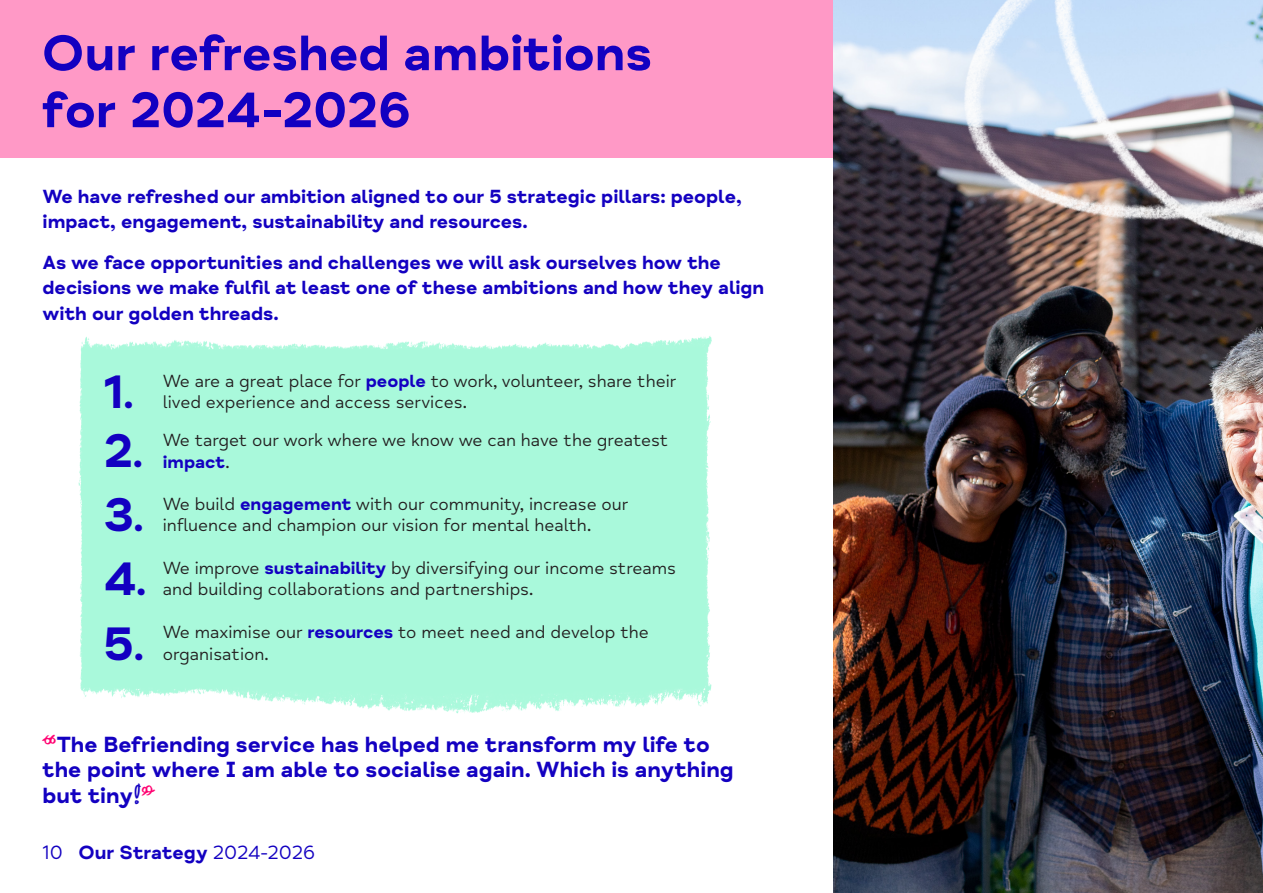
<style>
.page{position:relative;width:1263px;height:893px;background:#fff}
.page>*{position:absolute;margin:0;border:0;box-sizing:border-box;transform-origin:0 0}
.t1{font:51px "Mind Meridian Display";letter-spacing:-.005em;color:#1300c1}
.t2{font:48px "Mind Meridian Display";color:#1300c1}
.t3{font:22.5px/25.5px "Mind Meridian Display";color:#1300c1}
.t4{font:700 19.5px/25.5px "Mind Meridian";color:#1300c1}
.t5{font:19.5px "Mind Meridian";color:#1300c1}
.t6{font:18px/21.6px "Mind Meridian";color:#231f20}
.t7{font:700 18px "Mind Meridian";color:#1300c1}
.s1{font-size:37.5px}
.s2{font-weight:700;color:#1300c1}
.s3{font-weight:400;color:#231f20}
.s4{color:#ff0071}
.s5{font-weight:700}
</style>
<div class="page">
<img style="left:78px;top:336px;width:634px;height:378px">
<div style="left:0;top:0;width:833px;height:157px;background:#ff99c6"></div>
<img style="left:833px;top:0;width:430px;height:893px">
<img style="left:890px;top:0;width:373px;height:464px">
<p class="t1" style="left:42px;top:23px;width:612px">Our refreshed ambitions</p>
<p class="t1" style="left:42px;top:80px;width:371px">for 2024-2026</p>
<p class="t4" style="left:43px;top:184px;width:701px">We have refreshed our ambition aligned to our 5 strategic pillars: people, impact, engagement, sustainability and resources.</p>
<p class="t4" style="left:43px;top:250px;width:723px">As we face opportunities and challenges we will ask ourselves how the decisions we make fulfil at least one of these ambitions and how they align with our golden threads.</p>
<p class="t2" style="left:103px;top:363px;width:32px">1<span class="s1">.</span></p>
<p class="t2" style="left:103px;top:423px;width:41px">2<span class="s1">.</span></p>
<p class="t2" style="left:103px;top:486px;width:42px">3<span class="s1">.</span></p>
<p class="t2" style="left:103px;top:550px;width:45px">4<span class="s1">.</span></p>
<p class="t2" style="left:103px;top:615px;width:42px">5<span class="s1">.</span></p>
<p class="t6" style="left:163px;top:370px;width:515px">We are a great place for <span class="s2">people</span> to work, volunteer, share their lived experience and access services.</p>
<p class="t6" style="left:163px;top:429px;width:507px">We target our work where we know we can have the greatest</p>
<p class="t7" style="left:163px;top:451px;width:68px">impact<span class="s3">.</span></p>
<p class="t6" style="left:163px;top:493px;width:467px">We build <span class="s2">engagement</span> with our community, increase our influence and champion our vision for mental health.</p>
<p class="t6" style="left:163px;top:557px;width:515px">We improve <span class="s2">sustainability</span> by diversifying our income streams and building collaborations and partnerships.</p>
<p class="t6" style="left:163px;top:621px;width:488px;line-height:22.5px">We maximise our <span class="s2">resources</span> to meet need and develop the organisation.</p>
<p class="t3" style="left:43px;top:733px;width:669px"><span class="s4">“</span>The Befriending service has helped me transform my life to</p>
<p class="t3" style="left:43px;top:758px;width:693px">the point where I am able to socialise again. Which is anything but tiny!<span class="s4">”</span></p>
<p class="t5" style="left:43px;top:841px;width:274px">10 <span class="s5">Our Strategy</span> 2024-2026</p>
</div>
